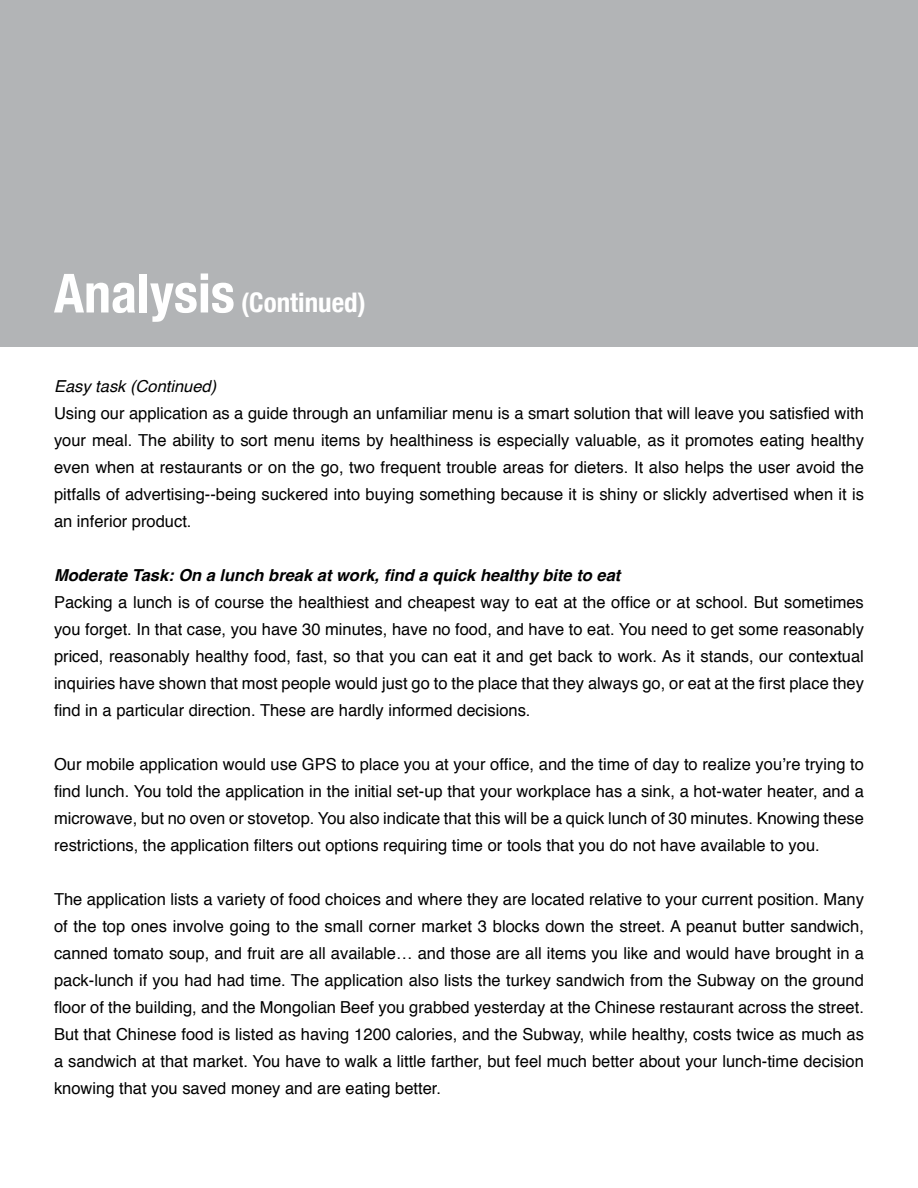
<style>
.page{position:relative;width:918px;height:1188px;background:#fff}
.page>*{position:absolute;margin:0;border:0;box-sizing:border-box;transform-origin:0 0}
.t1{font:700 condensed 54px "Helvetica Neue";color:#fff}
.t2{font:700 condensed 27px "Helvetica Neue";color:#fff}
.t3{font:16.5px/27px "Helvetica";color:#000;text-align:justify}
.t4{font:italic 700 16.5px "Helvetica";color:#000}
.t5{font:italic 16.5px "Helvetica";color:#000}
.s1{font-size:54px}
</style>
<div class="page">
<div style="left:0;top:0;width:918px;height:346px;background:#b2b4b6"></div>
<h2 class="t2" style="left:54px;top:287px;width:313px"><span class="s1">Analysis</span> (Continued)</h2>
<h1 class="t1" style="left:54px;top:264px;width:321px">Title of Section</h1>
<p class="t5" style="left:54px;top:374px;width:164px">Easy task (Continued)</p>
<p class="t3" style="left:54px;top:401px;width:812px">Using our application as a guide through an unfamiliar menu is a smart solution that will leave you satisfied with your meal. The ability to sort menu items by healthiness is especially valuable, as it promotes eating healthy even when at restaurants or on the go, two frequent trouble areas for dieters. It also helps the user avoid the pitfalls of advertising--being suckered into buying something because it is shiny or slickly advertised when it is an inferior product.</p>
<p class="t4" style="left:54px;top:562px;width:568px">Moderate Task: On a lunch break at work, find a quick healthy bite to eat</p>
<p class="t3" style="left:54px;top:590px;width:811px">Packing a lunch is of course the healthiest and cheapest way to eat at the office or at school. But sometimes you forget. In that case, you have 30 minutes, have no food, and have to eat. You need to get some reasonably priced, reasonably healthy food, fast, so that you can eat it and get back to work. As it stands, our contextual inquiries have shown that most people would just go to the place that they always go, or eat at the first place they find in a particular direction. These are hardly informed decisions.</p>
<p class="t3" style="left:54px;top:752px;width:811px">Our mobile application would use GPS to place you at your office, and the time of day to realize you’re trying to find lunch. You told the application in the initial set-up that your workplace has a sink, a hot-water heater, and a microwave, but no oven or stovetop. You also indicate that this will be a quick lunch of 30 minutes. Knowing these restrictions, the application filters out options requiring time or tools that you do not have available to you.</p>
<p class="t3" style="left:54px;top:887px;width:812px">The application lists a variety of food choices and where they are located relative to your current position. Many of the top ones involve going to the small corner market 3 blocks down the street. A peanut butter sandwich, canned tomato soup, and fruit are all available… and those are all items you like and would have brought in a pack-lunch if you had had time. The application also lists the turkey sandwich from the Subway on the ground floor of the building, and the Mongolian Beef you grabbed yesterday at the Chinese restaurant across the street.<br>But that Chinese food is listed as having 1200 calories, and the Subway, while healthy, costs twice as much as a sandwich at that market. You have to walk a little farther, but feel much better about your lunch-time decision knowing that you saved money and are eating better.</p>
</div>
